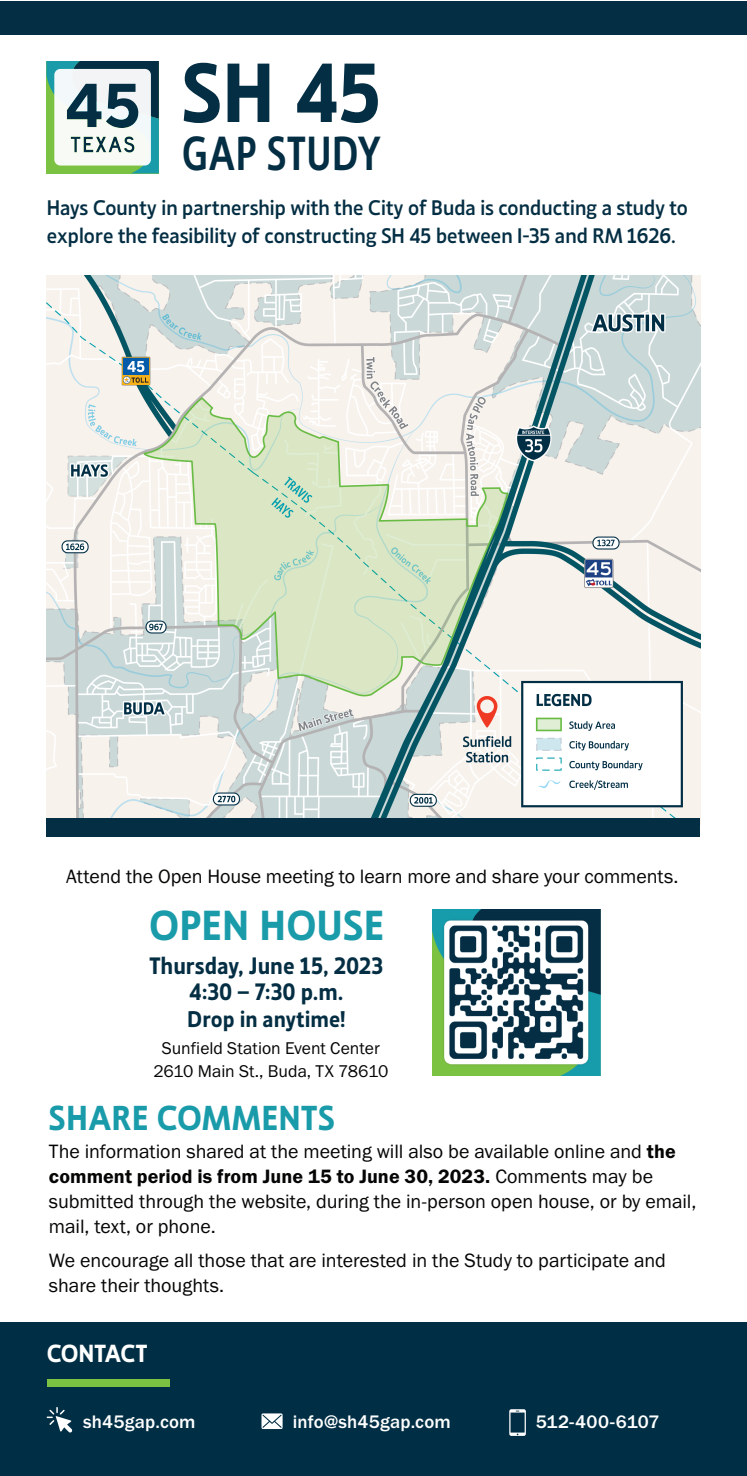
<style>
.page{position:relative;width:747px;height:1476px;background:#fff}
.page>*{position:absolute;margin:0;border:0;box-sizing:border-box;transform-origin:0 0}
.t1{font:700 79.4px "Ligurino Rg";color:#042e43}
.t2{font:45.4px "Ligurino Cd Rg";letter-spacing:.02em;color:#042e43}
.t3{font:700 39.8px "Ligurino Rg";letter-spacing:.005em;color:#1a9baa}
.t4{font:700 32.8px "Ligurino Rg";letter-spacing:.01em;color:#1a9baa}
.t5{font:700 23.4px "Ligurino Rg";letter-spacing:-.02em;color:#fff}
.t6{font:700 22.6px/26.6px "Ligurino Rg";color:#042e43;text-align:center}
.t7{font:700 21.6px "Ligurino Rg";color:#042e43}
.t8{font:20px/25px "Franklin Gothic URW Boo";color:#050504}
.t9{font:20px/28.2px "Ligurino Rg";letter-spacing:.005em;color:#042e43}
.t10{font:20px "Franklin Gothic URW Dem";letter-spacing:.005em;color:#050504}
.t11{font:500 18.8px "Franklin Gothic URW";letter-spacing:.015em;color:#fff}
.t12{font:17.6px/23px "Franklin Gothic URW Boo";color:#050504;text-align:center}
.s1{font-family:"Franklin Gothic URW Dem"}
.s2{font-family:"Franklin Gothic URW Boo"}
</style>
<div class="page">
<div style="left:0;top:1323px;width:747px;height:153px;background:#002f45"></div>
<svg style="left:262px;top:1413px;width:21px;height:16px"></svg>
<svg style="left:509px;top:1409px;width:17px;height:27px"></svg>
<svg style="left:47px;top:1407px;width:25px;height:26px"></svg>
<div style="left:47px;top:1380px;width:123px;height:7px;background:#7bc142"></div>
<img style="left:47px;top:275px;width:653px;height:544px">
<div style="left:47px;top:819px;width:653px;height:18px;background:#042e43"></div>
<img style="left:433px;top:909px;width:168px;height:167px">
<svg style="left:46px;top:61px;width:113px;height:112px"></svg>
<div style="left:0;top:1px;width:747px;height:34px;background:#042e43"></div>
<h1 class="t1" style="left:182px;top:28px;width:201px">SH 45</h1>
<h2 class="t2" style="left:182px;top:116px;width:200px">GAP STUDY</h2>
<p class="t9" style="left:47px;top:191px;width:643px">Hays County in partnership with the City of Buda is conducting a study to explore the feasibility of constructing SH 45 between I-35 and RM 1626.</p>
<p class="t8" style="left:66px;top:863px;width:614px">Attend the Open House meeting to learn more and share your comments.</p>
<h3 class="t3" style="left:149px;top:893px;width:236px">OPEN HOUSE</h3>
<p class="t6" style="left:149px;top:950px;width:236px">Thursday, June 15, 2023<br>4:30 – 7:30 p.m.</p>
<p class="t7" style="left:187px;top:1001px;width:160px">Drop in anytime!</p>
<p class="t12" style="left:153px;top:1037px;width:237px">Sunfield Station Event Center<br>2610 Main St., Buda, TX 78610</p>
<h3 class="t4" style="left:49px;top:1091px;width:288px">SHARE COMMENTS</h3>
<p class="t8" style="left:49px;top:1138px;width:628px">The information shared at the meeting will also be available online and <span class="s1">the</span></p>
<p class="t10" style="left:49px;top:1164px;width:606px">comment period is from June 15 to June 30, 2023. <span class="s2">Comments may be</span></p>
<p class="t8" style="left:49px;top:1189px;width:649px">submitted through the website, during the in-person open house, or by email, mail, text, or phone.</p>
<p class="t8" style="left:49px;top:1248px;width:619px">We encourage all those that are interested in the Study to participate and share their thoughts.</p>
<p class="t5" style="left:47px;top:1334px;width:102px">CONTACT</p>
<p class="t11" style="left:83px;top:1410px;width:114px">sh45gap.com</p>
<p class="t11" style="left:293px;top:1410px;width:160px">info@sh45gap.com</p>
<p class="t11" style="left:536px;top:1410px;width:125px">512-400-6107</p>
</div>
